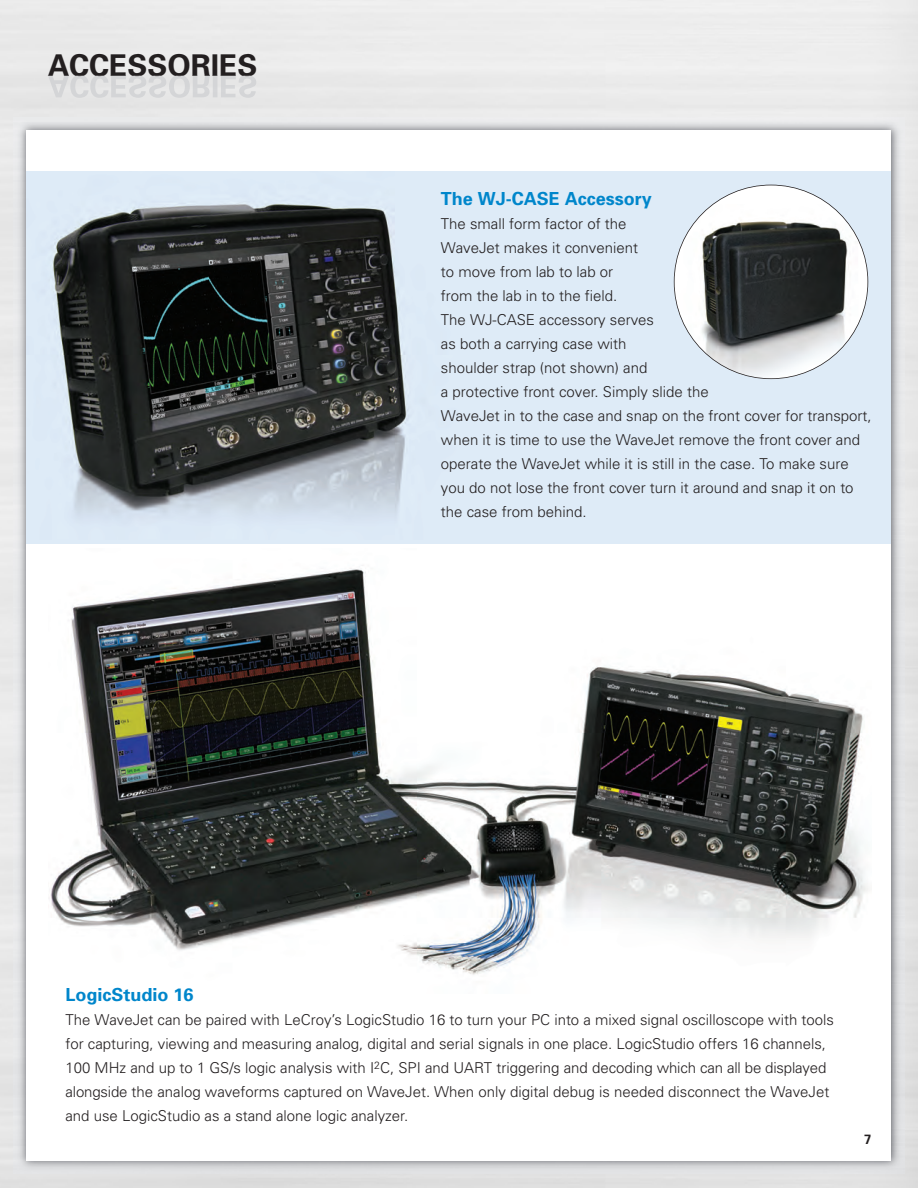
<style>
.page{position:relative;width:918px;height:1188px;background:#fff}
.page>*{position:absolute;margin:0;border:0;box-sizing:border-box;transform-origin:0 0}
.t1{font:700 30px "Univers";color:#231f20}
.t2{font:700 18px "Univers";color:#0086cb}
.t3{font:300 15px/24px "Univers";color:#231f20}
.t4{font:700 13.5px "Univers";color:#231f20}
</style>
<div class="page">
<img style="left:13px;top:118px;width:891px;height:1056px">
<div style="left:27px;top:131px;width:864px;height:1030px;background:#fff"></div>
<img style="left:48px;top:75px;width:208px;height:23px">
<img style="left:27px;top:171px;width:864px;height:372px">
<div style="left:674px;top:185px;width:194px;height:194px;background:#fff;border-radius:50%"></div>
<img style="left:674px;top:205px;width:194px;height:174px">
<img style="left:49px;top:565px;width:820px;height:410px">
<h1 class="t1" style="left:48px;top:54px;width:211px">ACCESSORIES</h1>
<p class="t2" style="left:441px;top:192px;width:212px">The WJ-CASE Accessory</p>
<p class="t3" style="left:441px;top:213px;width:432px">The small form factor of the<br>WaveJet makes it convenient<br>to move from lab to lab or<br>from the lab in to the field.<br>The WJ-CASE accessory serves<br>as both a carrying case with<br>shoulder strap (not shown) and<br>a protective front cover. Simply slide the<br>WaveJet in to the case and snap on the front cover for transport, when it is time to use the WaveJet remove the front cover and operate the WaveJet while it is still in the case. To make sure you do not lose the front cover turn it around and snap it on to the case from behind.</p>
<p class="t2" style="left:66px;top:988px;width:129px">LogicStudio 16</p>
<p class="t3" style="left:65px;top:1009px;width:770px">The WaveJet can be paired with LeCroy’s LogicStudio 16 to turn your PC into a mixed signal oscilloscope with tools for capturing, viewing and measuring analog, digital and serial signals in one place. LogicStudio offers 16 channels, 100 MHz and up to 1 GS/s logic analysis with I<sup>2</sup>C, SPI and UART triggering and decoding which can all be displayed alongside the analog waveforms captured on WaveJet. When only digital debug is needed disconnect the WaveJet and use LogicStudio as a stand alone logic analyzer.</p>
<p class="t4" style="left:864px;top:1134px;width:9px">7</p>
</div>
